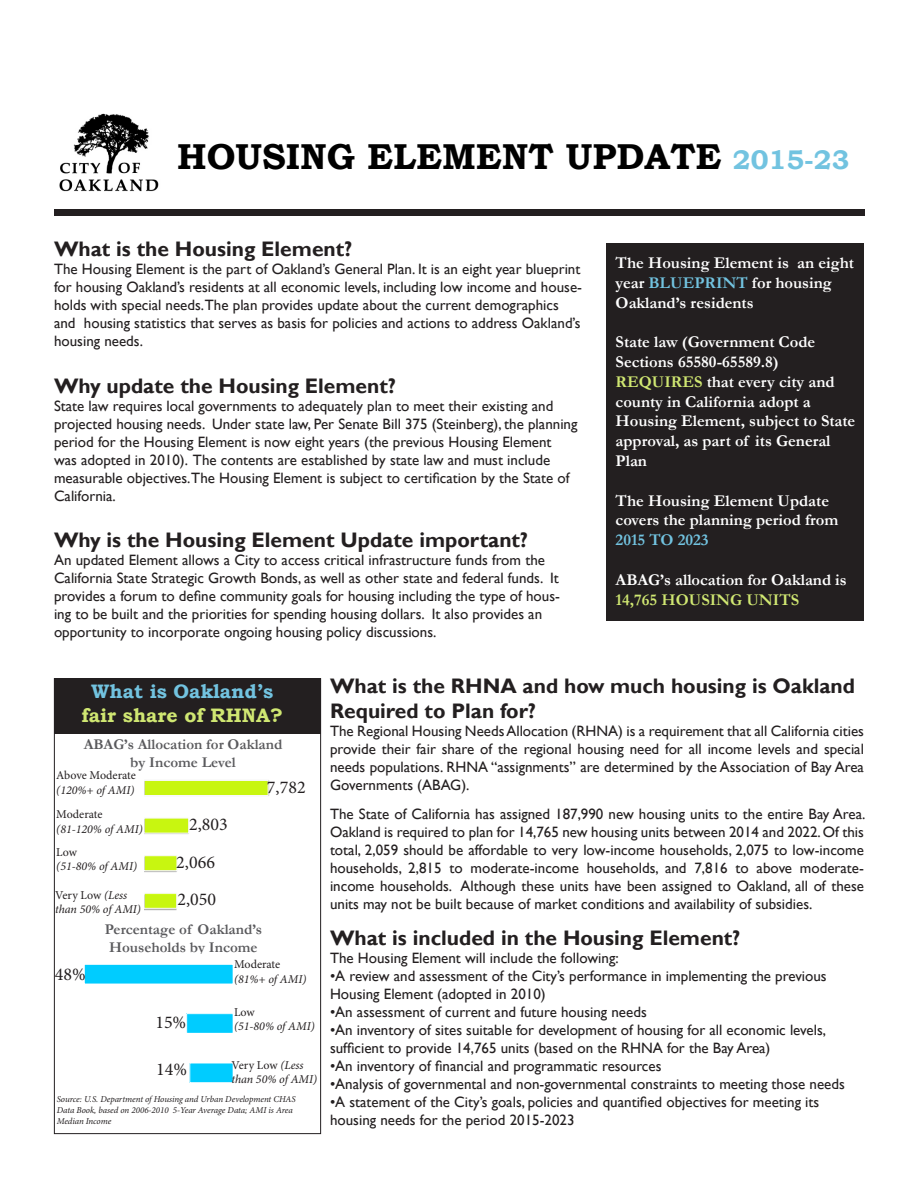
<style>
.page{position:relative;width:918px;height:1188px;background:#fff}
.page>*{position:absolute;margin:0;border:0;box-sizing:border-box;transform-origin:0 0}
.t1{font:700 36px "Bookman Old Style";color:#000}
.t2{font:700 21px/25.2px "Gill Sans";color:#231f20}
.t3{font:700 19.5px/23.4px "Bookman Old Style";color:#d0e772;text-align:center}
.t4{font:18px "Minion Pro";color:#231f20}
.t5{font:700 16.5px/19.8px "Garamond";color:#fff}
.Body{font:15px/18px "Gill Sans";color:#231f20}
.t6{font:700 15px/18px "Garamond";color:#5a5a5d;text-align:center}
.t7{font:italic 12px/14.4px "Minion Pro";color:#231f20}
.t8{font:12px "Minion Pro";color:#231f20}
.t9{font:italic 9px/10.8px "Minion Pro";letter-spacing:-.005em;color:#231f20}
.s1{font-size:27px;color:#72c3e0}
.s2{color:#72c3e0}
.s3{color:#d0e772}
.s4{font-style:normal}
</style>
<div class="page">
<div style="left:55px;top:210px;width:810px;height:6px;background:#231f20"></div>
<div style="left:606px;top:243px;width:258px;height:378px;background:#231f20"></div>
<div style="left:54px;top:678px;width:267px;height:55px;background:#231f20"></div>
<img style="left:59px;top:113px;width:100px;height:79px">
<svg style="left:145px;top:780px;width:123px;height:129px"></svg>
<div style="left:190px;top:1063px;width:43px;height:20px;background:#0cf"></div>
<div style="left:190px;top:1063px;width:43px;height:20px;border:1px solid #fff"></div>
<div style="left:187px;top:1014px;width:46px;height:19px;background:#0cf"></div>
<div style="left:84px;top:964px;width:149px;height:20px;background:#0cf"></div>
<div style="left:84px;top:964px;width:149px;height:20px;border:1px solid #fff"></div>
<div style="left:54px;top:678px;width:267px;height:456px;border:1px solid #231f20"></div>
<p class="t1" style="left:177px;top:131px;width:674px">HOUSING ELEMENT UPDATE <span class="s1">2015-23</span></p>
<p class="t2" style="left:54px;top:237px;width:300px">What is the Housing Element?</p>
<p class="Body" style="left:54px;top:261px;width:530px">The Housing Element is the part of Oakland’s General Plan. It is an eight year blueprint for housing Oakland’s residents at all economic levels, including low income and house&shy;holds with special needs.The plan provides update about the current demographics and housing statistics that serves as basis for policies and actions to address Oakland’s housing needs.</p>
<p class="t2" style="left:54px;top:374px;width:343px">Why update the Housing Element?</p>
<p class="Body" style="left:54px;top:397px;width:525px">State law requires local governments to adequately plan to meet their existing and projected housing needs. Under state law, Per Senate Bill 375 (Steinberg), the planning period for the Housing Element is now eight years (the previous Housing Element was adopted in 2010). The contents are established by state law and must include measurable objectives.The Housing Element is subject to certification by the State of California.</p>
<p class="t2" style="left:54px;top:528px;width:476px">Why is the Housing Element Update important?</p>
<p class="Body" style="left:54px;top:551px;width:507px">An updated Element allows a City to access critical infrastructure funds from the California State Strategic Growth Bonds, as well as other state and federal funds. It provides a forum to define community goals for housing including the type of hous&shy;ing to be built and the priorities for spending housing dollars. It also provides an opportunity to incorporate ongoing housing policy discussions.</p>
<p class="t2" style="left:330px;top:674px;width:527px">What is the RHNA and how much housing is Oakland<br>Required to Plan for?</p>
<p class="Body" style="left:330px;top:722px;width:536px;text-align:justify">The Regional Housing Needs Allocation (RHNA) is a requirement that all California cities provide their fair share of the regional housing need for all income levels and special needs populations. RHNA “assignments” are determined by the Association of Bay Area Governments (ABAG).</p>
<p class="Body" style="left:330px;top:805px;width:537px;text-align:justify">The State of California has assigned 187,990 new housing units to the entire Bay Area.<br>Oakland is required to plan for 14,765 new housing units between 2014 and 2022. Of this total, 2,059 should be affordable to very low-income households, 2,075 to low-income households, 2,815 to moderate-income households, and 7,816 to above moderate&shy;income households. Although these units have been assigned to Oakland, all of these units may not be built because of market conditions and availability of subsidies.</p>
<p class="t2" style="left:330px;top:926px;width:412px">What is included in the Housing Element?</p>
<p class="Body" style="left:330px;top:949px;width:290px">The Housing Element will include the following:</p>
<p class="Body" style="left:330px;top:967px;width:498px">•A review and assessment of the City’s performance in implementing the previous<br>Housing Element (adopted in 2010)</p>
<p class="Body" style="left:330px;top:1003px;width:318px">•An assessment of current and future housing needs</p>
<p class="Body" style="left:330px;top:1021px;width:498px">•An inventory of sites suitable for development of housing for all economic levels, sufficient to provide 14,765 units (based on the RHNA for the Bay Area)</p>
<p class="Body" style="left:330px;top:1057px;width:333px">•An inventory of financial and programmatic resources</p>
<p class="Body" style="left:330px;top:1075px;width:516px">•Analysis of governmental and non-governmental constraints to meeting those needs</p>
<p class="Body" style="left:330px;top:1093px;width:491px">•A statement of the City’s goals, policies and quantified objectives for meeting its housing needs for the period 2015-2023</p>
<p class="t5" style="left:616px;top:253px;width:240px">The Housing Element is an eight year <span class="s2">BLUEPRINT</span> for housing<br>Oakland’s residents</p>
<p class="t5" style="left:616px;top:332px;width:241px">State law (Government Code<br>Sections 65580-65589.8)<br><span class="s3">REQUIRES</span> that every city and county in California adopt a<br>Housing Element, subject to State approval, as part of its General<br>Plan</p>
<p class="t5" style="left:616px;top:491px;width:224px">The Housing Element Update covers the planning period from<br><span class="s2">2015 TO 2023</span></p>
<p class="t5" style="left:616px;top:570px;width:233px">ABAG’s allocation for Oakland is<br><span class="s3">14,765 HOUSING UNITS</span></p>
<p class="t3" style="left:82px;top:680px;width:203px"><span class="s2">What is Oakland’s </span>fair share of RHNA?</p>
<p class="t6" style="left:84px;top:735px;width:200px">ABAG’s Allocation for Oakland by Income Level</p>
<p class="t8" style="left:56px;top:768px;width:81px">Above Moderate</p>
<p class="t7" style="left:56px;top:783px;width:80px">(120%+ of AMI)</p>
<p class="t8" style="left:56px;top:806px;width:48px">Moderate</p>
<p class="t7" style="left:56px;top:822px;width:88px">(81-120% of AMI)</p>
<p class="t8" style="left:56px;top:844px;width:22px">Low</p>
<p class="t7" style="left:56px;top:859px;width:82px">(51-80% of AMI)</p>
<p class="t7" style="left:55px;top:888px;width:87px"><span class="s4">Very Low</span> (Less than 50% of AMI)</p>
<p class="t4" style="left:267px;top:775px;width:40px">7,782</p>
<p class="t4" style="left:189px;top:812px;width:40px">2,803</p>
<p class="t4" style="left:176px;top:850px;width:40px">2,066</p>
<p class="t4" style="left:177px;top:887px;width:40px">2,050</p>
<p class="t6" style="left:105px;top:920px;width:159px;text-align:left">Percentage of Oakland’s<br>Households by Income</p>
<p class="t8" style="left:234px;top:956px;width:48px">Moderate</p>
<p class="t7" style="left:234px;top:972px;width:74px">(81%+ of AMI)</p>
<p class="t8" style="left:234px;top:1004px;width:22px">Low</p>
<p class="t7" style="left:234px;top:1019px;width:82px">(51-80% of AMI)</p>
<p class="t7" style="left:232px;top:1058px;width:87px"><span class="s4">Very Low</span> (Less than 50% of AMI)</p>
<p class="t4" style="left:55px;top:963px;width:32px">48%</p>
<p class="t4" style="left:155px;top:1010px;width:32px">15%</p>
<p class="t4" style="left:156px;top:1057px;width:32px">14%</p>
<p class="t9" style="left:57px;top:1094px;width:240px">Source: U.S. Department of Housing and Urban Development CHAS<br>Data Book, based on 2006-2010 5-Year Average Data; AMI is Area<br>Median Income</p>
</div>
